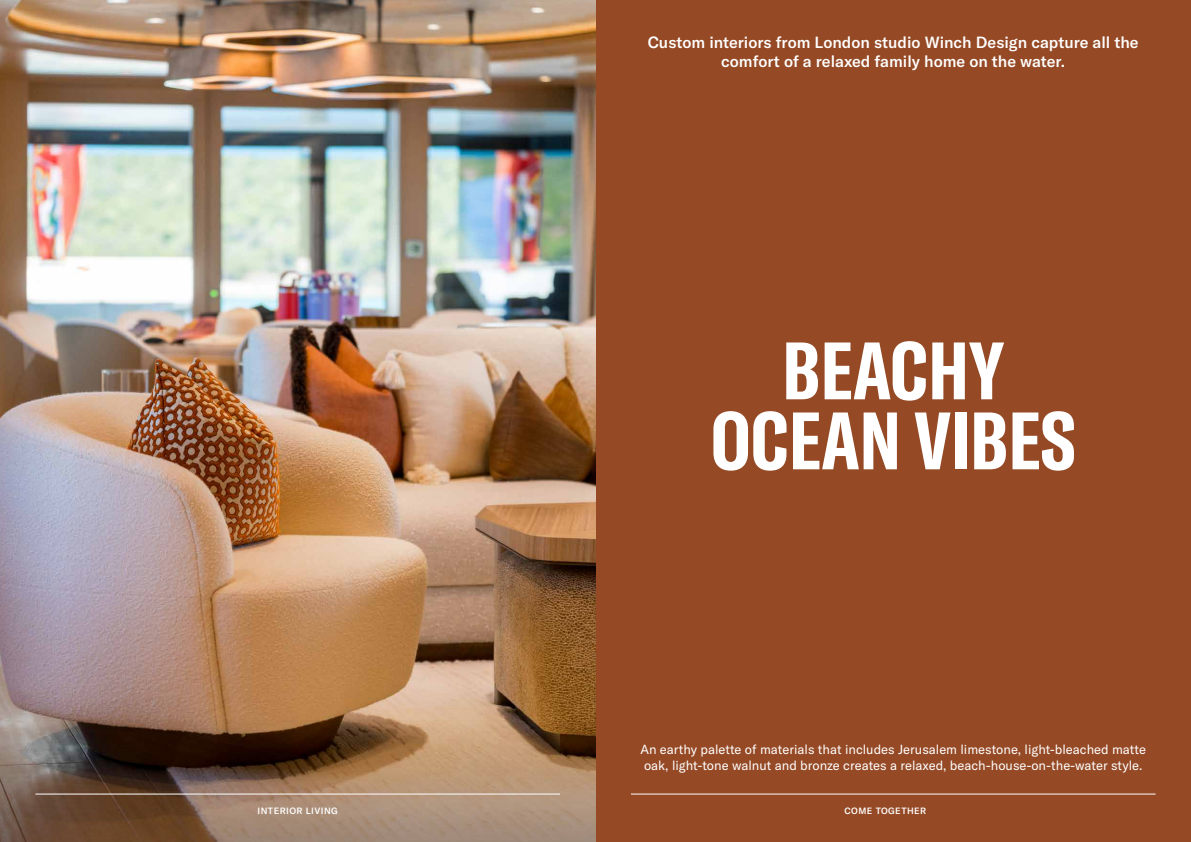
<style>
.page{position:relative;width:1191px;height:842px;background:#fff}
.page>*{position:absolute;margin:0;border:0;box-sizing:border-box;transform-origin:0 0}
.t1{font:700 extra-condensed 80px/70px "GT America";color:#fff;text-align:center}
.t2{font:500 16px/19px "GT America";color:#fff;text-align:center}
.t3{font:13px/16px "GT America";color:#fff}
.t4{font:500 9px "GT America";letter-spacing:.05em;color:#fff}
</style>
<div class="page">
<div style="left:596px;top:0;width:595px;height:842px;background:#954925"></div>
<img style="left:0;top:0;width:595px;height:720px">
<svg style="left:0;top:720px;width:595px;height:122px;background:#826650"></svg>
<hr style="left:631px;top:794px;width:524px;height:1px;background:#fff">
<hr style="left:35px;top:794px;width:525px;height:1px;background:#fff">
<p class="t2" style="left:648px;top:33px;width:492px">Custom interiors from London studio Winch Design capture all the comfort of a relaxed family home on the water.</p>
<h1 class="t1" style="left:711px;top:336px;width:366px">BEACHY<br>OCEAN VIBES</h1>
<p class="t3" style="left:640px;top:742px;width:507px">An earthy palette of materials that includes Jerusalem limestone, light-bleached matte oak, light-tone walnut and bronze creates a relaxed, beach-house-on-the-water style.</p>
<p class="t4" style="left:257px;top:805px;width:82px">Interior Living</p>
<p class="t4" style="left:844px;top:805px;width:83px">COME TOGETHER</p>
</div>
